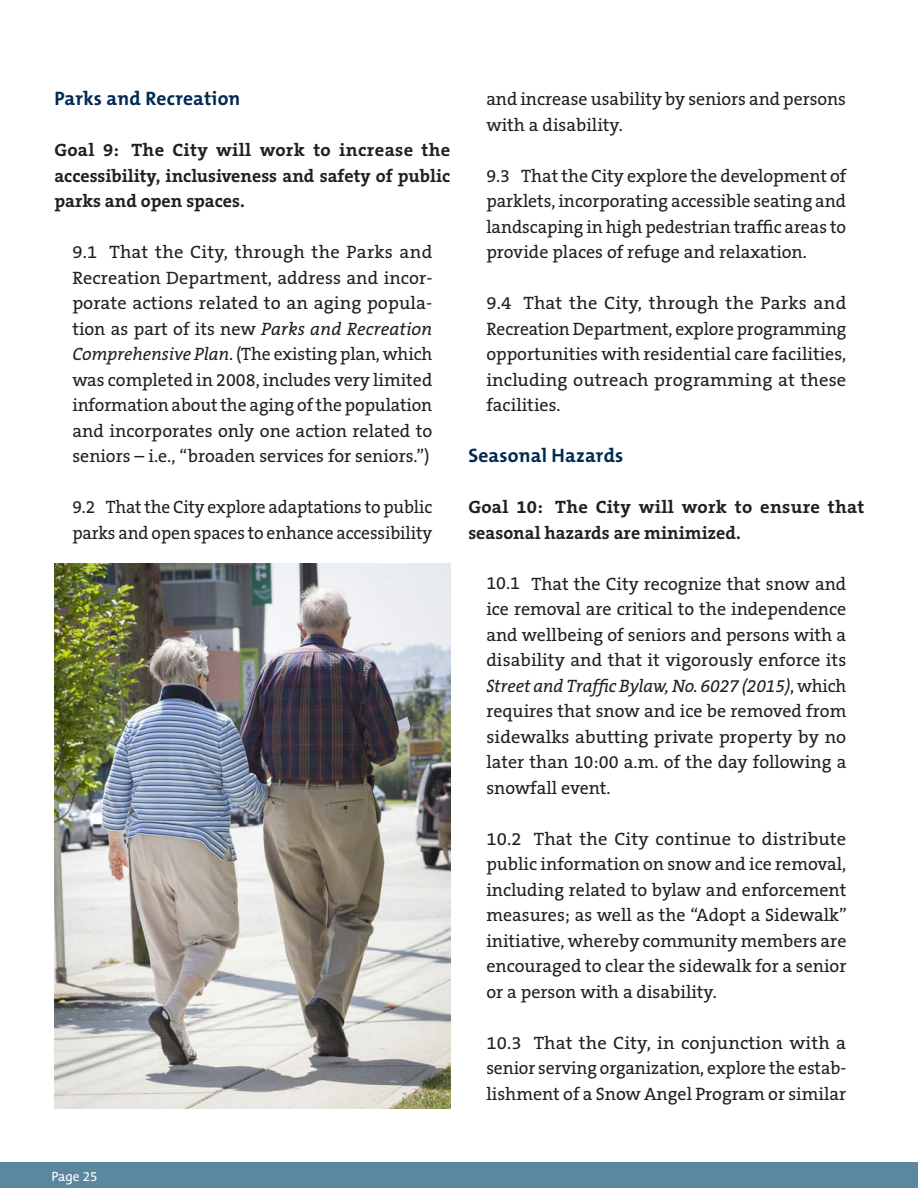
<style>
.page{position:relative;width:918px;height:1188px;background:#fff}
.page>*{position:absolute;margin:0;border:0;box-sizing:border-box;transform-origin:0 0}
.Sub-Subheading{font:700 19.5px "The Mix B7";letter-spacing:.01em;color:#002953}
.Body_Copy_Inset{font:18px/25.5px "The Serif B5 Plain";color:#231f20;text-align:justify}
.Sub-Sub-Subheading{font:700 18px/25.5px "The Serif B7";color:#231f20;text-align:justify}
.t1{font:13.5px "The Mix B5 Plain";color:#fff}
.s1{font-style:italic}
</style>
<div class="page">
<div style="left:0;top:1162px;width:918px;height:26px;background:#5c87a1"></div>
<img style="left:54px;top:563px;width:396px;height:545px">
<p class="Sub-Subheading" style="left:54px;top:88px;width:188px">Parks and Recreation</p>
<p class="Sub-Sub-Subheading" style="left:54px;top:138px;width:398px">Goal 9: The City will work to increase the accessibility, inclusiveness and safety of public parks and open spaces.</p>
<p class="Body_Copy_Inset" style="left:72px;top:240px;width:362px">9.1 That the City, through the Parks and Recreation Department, address and incor&shy;porate actions related to an aging popula&shy;tion as part of its new <span class="s1">Parks and Recreation Comprehensive Plan</span>. (The existing plan, which was completed in 2008, includes very limited information about the aging of the population and incorporates only one action related to seniors – i.e., “broaden services for seniors.”)</p>
<p class="Body_Copy_Inset" style="left:72px;top:495px;width:361px">9.2 That the City explore adaptations to public parks and open spaces to enhance accessibility</p>
<p class="Body_Copy_Inset" style="left:486px;top:87px;width:361px">and increase usability by seniors and persons with a disability.</p>
<p class="Body_Copy_Inset" style="left:486px;top:163px;width:361px">9.3 That the City explore the development of parklets, incorporating accessible seating and landscaping in high pedestrian traffic areas to provide places of refuge and relaxation.</p>
<p class="Body_Copy_Inset" style="left:486px;top:291px;width:362px">9.4 That the City, through the Parks and Recreation Department, explore programming opportunities with residential care facilities, including outreach programming at these facilities.</p>
<p class="Sub-Subheading" style="left:468px;top:445px;width:157px">Seasonal Hazards</p>
<p class="Sub-Sub-Subheading" style="left:468px;top:495px;width:398px">Goal 10: The City will work to ensure that seasonal hazards are minimized.</p>
<p class="Body_Copy_Inset" style="left:486px;top:571px;width:362px">10.1 That the City recognize that snow and ice removal are critical to the independence and wellbeing of seniors and persons with a disability and that it vigorously enforce its <span class="s1">Street and Traffic Bylaw, No. 6027 (2015)</span>, which requires that snow and ice be removed from sidewalks abutting private property by no later than 10:00 a.m. of the day following a snowfall event.</p>
<p class="Body_Copy_Inset" style="left:486px;top:826px;width:362px">10.2 That the City continue to distribute public information on snow and ice removal, including related to bylaw and enforcement measures; as well as the “Adopt a Sidewalk” initiative, whereby community members are encouraged to clear the sidewalk for a senior or a person with a disability.</p>
<p class="Body_Copy_Inset" style="left:486px;top:1030px;width:361px">10.3 That the City, in conjunction with a senior serving organization, explore the estab&shy;lishment of a Snow Angel Program or similar</p>
<p class="t1" style="left:51px;top:1169px;width:48px">Page 25</p>
</div>
